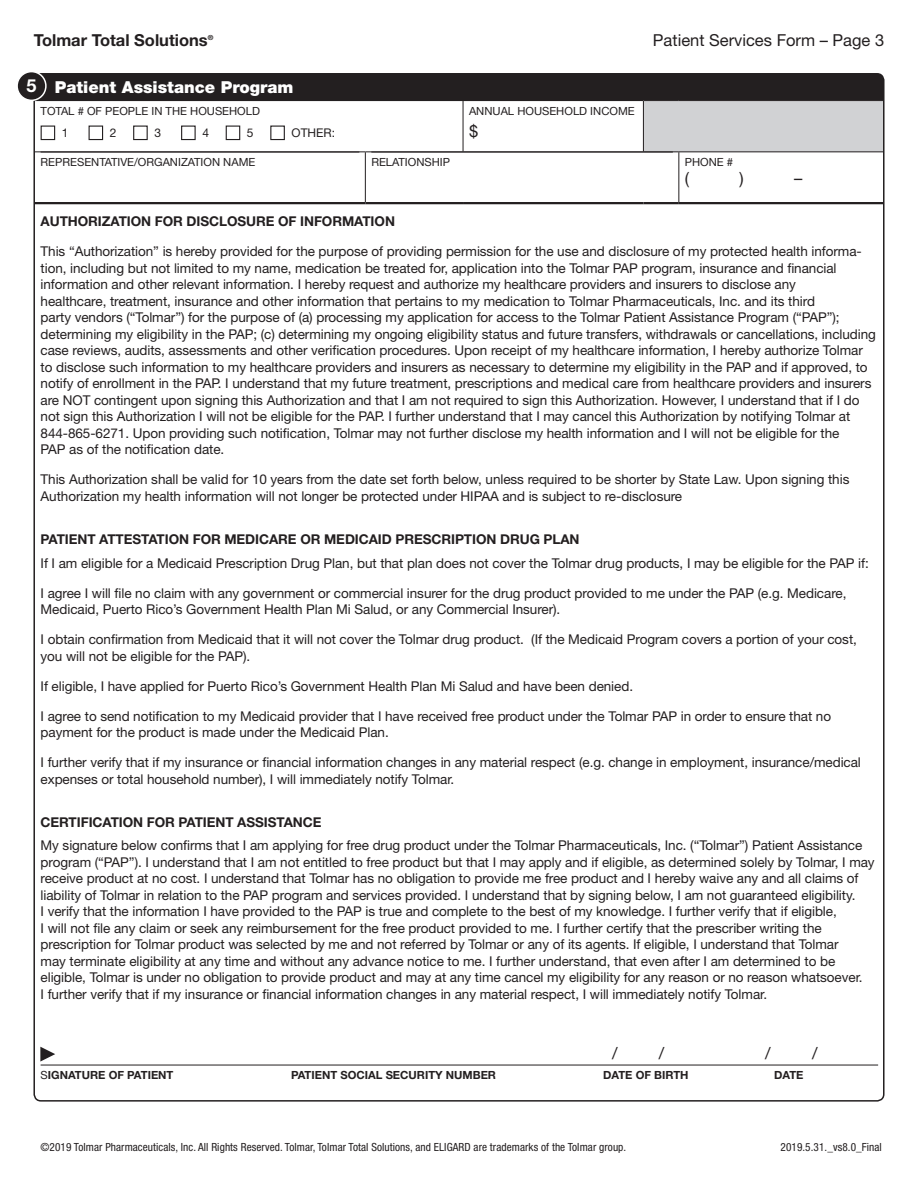
<style>
.page{position:relative;width:918px;height:1188px;background:#fff}
.page>*{position:absolute;margin:0;border:0;box-sizing:border-box;transform-origin:0 0}
.t1{font:700 18px "Helvetica Neue LT Std";color:#fff}
.t2{font:16.5px "Helvetica Neue LT Std";color:#231f20}
.t3{font:900 16.5px "Helvetica Neue LT Std";color:#fff}
.t4{font:700 16.5px "Helvetica Neue LT Std";color:#231f20}
.t5{font:13.5px/16.5px "Helvetica Neue LT Std";letter-spacing:-.005em;color:#231f20}
.t6{font:700 13.5px "Helvetica Neue LT Std";letter-spacing:-.005em;color:#231f20}
.t7{font:12px "Helvetica Neue LT Std";color:#231f20}
.t8{font:condensed 11.25px "Helvetica Neue LT Std";letter-spacing:.01em;color:#231f20}
.t9{font:11.25px "Helvetica Neue LT Std";color:#231f20}
.t10{font:700 11.25px "Helvetica Neue LT Std";color:#231f20}
.t11{font:700 7.05px "Helvetica Neue LT Std";color:#231f20}
.s1{font-weight:400}
</style>
<div class="page">
<div style="left:35px;top:74px;width:849px;height:27px;background:#231f20"></div>
<div style="left:643px;top:101px;width:241px;height:51px;background:#d1d2d4"></div>
<hr style="left:463px;top:101px;width:1px;height:50px;background:#231f20">
<hr style="left:643px;top:101px;width:1px;height:50px;background:#231f20">
<hr style="left:365px;top:152px;width:1px;height:50px;background:#231f20">
<hr style="left:678px;top:152px;width:1px;height:50px;background:#231f20">
<hr style="left:884px;top:1065px;width:1px;height:36px;background:#231f20">
<hr style="left:35px;top:202px;width:330px;height:2px;background:#231f20">
<hr style="left:365px;top:202px;width:98px;height:2px;background:#231f20">
<hr style="left:463px;top:202px;width:180px;height:2px;background:#231f20">
<hr style="left:643px;top:202px;width:36px;height:2px;background:#231f20">
<hr style="left:679px;top:202px;width:205px;height:2px;background:#231f20">
<hr style="left:35px;top:151px;width:330px;height:1px;background:#231f20">
<hr style="left:365px;top:151px;width:98px;height:1px;background:#231f20">
<hr style="left:463px;top:151px;width:180px;height:1px;background:#231f20">
<hr style="left:643px;top:151px;width:36px;height:1px;background:#231f20">
<hr style="left:679px;top:151px;width:205px;height:1px;background:#231f20">
<div style="left:41px;top:126px;width:14px;height:14px;border:1px solid #231f20"></div>
<div style="left:89px;top:126px;width:14px;height:14px;border:1px solid #231f20"></div>
<div style="left:133px;top:126px;width:15px;height:14px;border:1px solid #231f20"></div>
<div style="left:181px;top:126px;width:15px;height:14px;border:1px solid #231f20"></div>
<div style="left:226px;top:126px;width:14px;height:14px;border:1px solid #231f20"></div>
<div style="left:270px;top:126px;width:15px;height:14px;border:1px solid #231f20"></div>
<hr style="left:41px;top:152px;width:318px;height:1px;background:#231f20">
<hr style="left:371px;top:152px;width:302px;height:1px;background:#231f20">
<hr style="left:41px;top:1065px;width:837px;height:1px;background:#231f20">
<div style="left:17px;top:72px;width:29px;height:28px;background:#231f20;border-radius:50%"></div>
<div style="left:16px;top:71px;width:31px;height:30px;border:2px solid #fff;border-radius:50%"></div>
<svg style="left:40px;top:1047px;width:15px;height:15px"></svg>
<p class="t4" style="left:34px;top:29px;width:176px">Tolmar Total Solutions</p>
<p class="t11" style="left:208px;top:33px;width:7px">®</p>
<p class="t2" style="left:653px;top:30px;width:233px">Patient Services Form – Page 3</p>
<p class="t1" style="left:26px;top:75px;width:12px">5</p>
<p class="t3" style="left:55px;top:77px;width:240px">Patient Assistance Program</p>
<p class="t9" style="left:41px;top:104px;width:221px">TOTAL # OF PEOPLE IN THE HOUSEHOLD</p>
<p class="t7" style="left:62px;top:126px;width:8px">1</p>
<p class="t7" style="left:110px;top:126px;width:8px">2</p>
<p class="t7" style="left:154px;top:126px;width:8px">3</p>
<p class="t7" style="left:202px;top:126px;width:8px">4</p>
<p class="t7" style="left:247px;top:126px;width:8px">5</p>
<p class="t7" style="left:292px;top:126px;width:45px">OTHER:</p>
<p class="t9" style="left:469px;top:104px;width:167px">ANNUAL HOUSEHOLD INCOME</p>
<p class="t2" style="left:469px;top:121px;width:11px">$</p>
<p class="t9" style="left:41px;top:155px;width:216px">REPRESENTATIVE/ORGANIZATION NAME</p>
<p class="t9" style="left:371px;top:155px;width:80px">RELATIONSHIP</p>
<p class="t9" style="left:685px;top:155px;width:50px">PHONE #</p>
<p class="t2" style="left:685px;top:168px;width:6px">(</p>
<p class="t2" style="left:740px;top:168px;width:6px">)</p>
<p class="t2" style="left:794px;top:168px;width:10px">–</p>
<p class="t6" style="left:41px;top:213px;width:356px">AUTHORIZATION FOR DISCLOSURE OF INFORMATION</p>
<p class="t5" style="left:41px;top:243px;width:837px">This “Authorization” is hereby provided for the purpose of providing permission for the use and disclosure of my protected health informa&shy;tion, including but not limited to my name, medication be treated for, application into the Tolmar PAP program, insurance and financial information and other relevant information. I hereby request and authorize my healthcare providers and insurers to disclose any<br>healthcare, treatment, insurance and other information that pertains to my medication to Tolmar Pharmaceuticals, Inc. and its third<br>party vendors (“Tolmar”) for the purpose of (a) processing my application for access to the Tolmar Patient Assistance Program (“PAP”); determining my eligibility in the PAP; (c) determining my ongoing eligibility status and future transfers, withdrawals or cancellations, including case reviews, audits, assessments and other verification procedures. Upon receipt of my healthcare information, I hereby authorize Tolmar to disclose such information to my healthcare providers and insurers as necessary to determine my eligibility in the PAP and if approved, to notify of enrollment in the PAP. I understand that my future treatment, prescriptions and medical care from healthcare providers and insurers are NOT contingent upon signing this Authorization and that I am not required to sign this Authorization. However, I understand that if I do not sign this Authorization I will not be eligible for the PAP. I further understand that I may cancel this Authorization by notifying Tolmar at 844-865-6271. Upon providing such notification, Tolmar may not further disclose my health information and I will not be eligible for the<br>PAP as of the notification date.</p>
<p class="t5" style="left:41px;top:471px;width:810px">This Authorization shall be valid for 10 years from the date set forth below, unless required to be shorter by State Law. Upon signing this<br>Authorization my health information will not longer be protected under HIPAA and is subject to re-disclosure</p>
<p class="t6" style="left:41px;top:531px;width:540px">PATIENT ATTESTATION FOR MEDICARE OR MEDICAID PRESCRIPTION DRUG PLAN</p>
<p class="t5" style="left:41px;top:554px;width:830px">If I am eligible for a Medicaid Prescription Drug Plan, but that plan does not cover the Tolmar drug products, I may be eligible for the PAP if:</p>
<p class="t5" style="left:41px;top:584px;width:807px">I agree I will file no claim with any government or commercial insurer for the drug product provided to me under the PAP (e.g. Medicare,<br>Medicaid, Puerto Rico’s Government Health Plan Mi Salud, or any Commercial Insurer).</p>
<p class="t5" style="left:41px;top:631px;width:818px">I obtain confirmation from Medicaid that it will not cover the Tolmar drug product. (If the Medicaid Program covers a portion of your cost, you will not be eligible for the PAP).</p>
<p class="t5" style="left:41px;top:677px;width:594px">If eligible, I have applied for Puerto Rico’s Government Health Plan Mi Salud and have been denied.</p>
<p class="t5" style="left:41px;top:707px;width:792px">I agree to send notification to my Medicaid provider that I have received free product under the Tolmar PAP in order to ensure that no payment for the product is made under the Medicaid Plan.</p>
<p class="t5" style="left:41px;top:754px;width:822px">I further verify that if my insurance or financial information changes in any material respect (e.g. change in employment, insurance/medical expenses or total household number), I will immediately notify Tolmar.</p>
<p class="t6" style="left:41px;top:814px;width:282px">CERTIFICATION FOR PATIENT ASSISTANCE</p>
<p class="t5" style="left:41px;top:837px;width:836px">My signature below confirms that I am applying for free drug product under the Tolmar Pharmaceuticals, Inc. (“Tolmar”) Patient Assistance program (“PAP”). I understand that I am not entitled to free product but that I may apply and if eligible, as determined solely by Tolmar, I may receive product at no cost. I understand that Tolmar has no obligation to provide me free product and I hereby waive any and all claims of liability of Tolmar in relation to the PAP program and services provided. I understand that by signing below, I am not guaranteed eligibility.<br>I verify that the information I have provided to the PAP is true and complete to the best of my knowledge. I further verify that if eligible,<br>I will not file any claim or seek any reimbursement for the free product provided to me. I further certify that the prescriber writing the prescription for Tolmar product was selected by me and not referred by Tolmar or any of its agents. If eligible, I understand that Tolmar<br>may terminate eligibility at any time and without any advance notice to me. I further understand, that even after I am determined to be eligible, Tolmar is under no obligation to provide product and may at any time cancel my eligibility for any reason or no reason whatsoever.<br>I further verify that if my insurance or financial information changes in any material respect, I will immediately notify Tolmar.</p>
<p class="t2" style="left:612px;top:1043px;width:7px">/</p>
<p class="t2" style="left:659px;top:1043px;width:7px">/</p>
<p class="t2" style="left:765px;top:1043px;width:7px">/</p>
<p class="t2" style="left:812px;top:1043px;width:7px">/</p>
<p class="t10" style="left:41px;top:1068px;width:134px"><span class="s1">S</span>IGNATURE OF PATIENT</p>
<p class="t10" style="left:291px;top:1068px;width:206px">PATIENT SOCIAL SECURITY NUMBER</p>
<p class="t10" style="left:603px;top:1068px;width:87px">DATE OF BIRTH</p>
<p class="t10" style="left:774px;top:1068px;width:31px">DATE</p>
<p class="t8" style="left:40px;top:1140px;width:587px">©2019 Tolmar Pharmaceuticals, Inc. All Rights Reserved. Tolmar, Tolmar Total Solutions, and ELIGARD are trademarks of the Tolmar group.</p>
<p class="t8" style="left:781px;top:1140px;width:103px">2019.5.31._vs8.0_Final</p>
</div>
